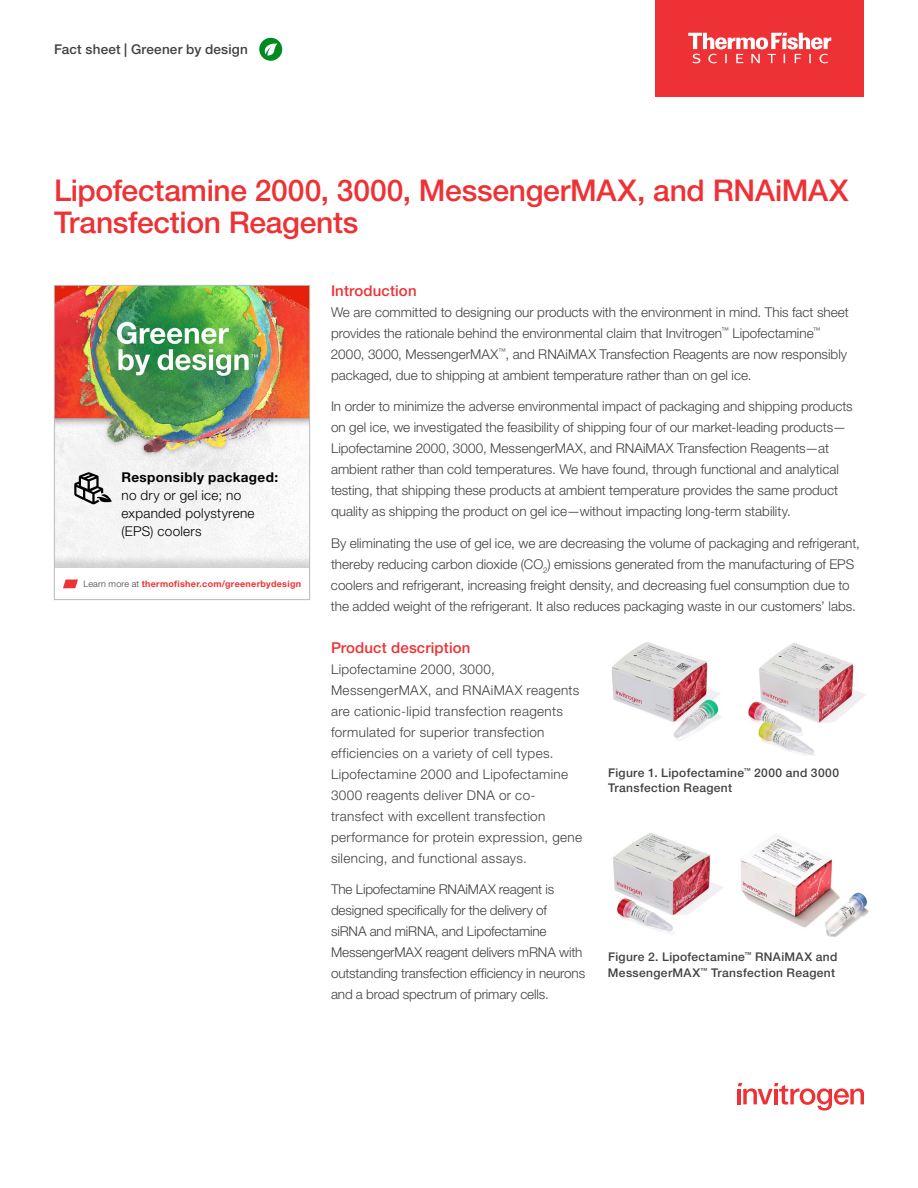
<style>
.page{position:relative;width:918px;height:1188px;background:#fff}
.page>*{position:absolute;margin:0;border:0;box-sizing:border-box;transform-origin:0 0}
.t1{font:500 30px/31.5px "Helvetica Neue LTW1 G";letter-spacing:-.01em;color:#ee3134}
.t2{font:500 15px "Helvetica Neue LTW1 G";letter-spacing:.01em;color:#ee3134}
.t3{font:300 13.5px/21px "Helvetica Neue LTW1 G";color:#414042}
.t4{font:300 13.5px/21px "Helvetica Neue LTW1 G";letter-spacing:.025em;color:#414042}
.t5{font:300 13.5px/18px "Helvetica Neue LTW1 G";letter-spacing:.02em;color:#000}
.t6{font:500 13.5px "Helvetica Neue LTW1 G";letter-spacing:.015em;color:#414042}
.t7{font:700 13.5px "Helvetica Neue LTW1 G";letter-spacing:.03em;color:#000}
.t8{font:500 12px/15.8px "Helvetica Neue LTW1 G";letter-spacing:.03em;color:#414042}
.t9{font:700 9px "Helvetica Neue LTW1 G";letter-spacing:.035em;color:#ee3134}
.s1{font-weight:300;color:#414042}
</style>
<div class="page">
<img style="left:54px;top:285px;width:256px;height:315px">
<div style="left:259px;top:38px;width:23px;height:23px;background:#008a1f;border-radius:50%"></div>
<svg style="left:264px;top:43px;width:13px;height:13px"></svg>
<svg style="left:74px;top:472px;width:38px;height:32px"></svg>
<img style="left:748px;top:644px;width:118px;height:112px">
<img style="left:612px;top:642px;width:109px;height:99px">
<img style="left:741px;top:836px;width:128px;height:101px">
<img style="left:613px;top:833px;width:110px;height:100px">
<svg style="left:738px;top:1083px;width:126px;height:28px"></svg>
<div style="left:656px;top:0;width:208px;height:96px;background:#ee3134"></div>
<svg style="left:688px;top:33px;width:143px;height:30px"></svg>
<p class="t6" style="left:54px;top:41px;width:195px">Fact sheet | Greener by design</p>
<h1 class="t1" style="left:54px;top:175px;width:796px">Lipofectamine 2000, 3000, MessengerMAX, and RNAiMAX<br>Transfection Reagents</h1>
<p class="t7" style="left:122px;top:468px;width:158px">Responsibly packaged:</p>
<p class="t5" style="left:122px;top:486px;width:135px">no dry or gel ice; no expanded polystyrene (EPS) coolers</p>
<p class="t9" style="left:83px;top:578px;width:219px"><span class="s1">Learn more at</span> thermofisher.com/greenerbydesign</p>
<p class="t2" style="left:331px;top:281px;width:87px">Introduction</p>
<p class="t3" style="left:331px;top:301px;width:519px">We are committed to designing our products with the environment in mind. This fact sheet provides the rationale behind the environmental claim that Invitrogen<sup>™</sup> Lipofectamine<sup>™ </sup>2000, 3000, MessengerMAX<sup>™</sup>, and RNAiMAX Transfection Reagents are now responsibly packaged, due to shipping at ambient temperature rather than on gel ice.</p>
<p class="t3" style="left:331px;top:396px;width:523px">In order to minimize the adverse environmental impact of packaging and shipping products on gel ice, we investigated the feasibility of shipping four of our market-leading products— Lipofectamine 2000, 3000, MessengerMAX, and RNAiMAX Transfection Reagents—at ambient rather than cold temperatures. We have found, through functional and analytical testing, that shipping these products at ambient temperature provides the same product quality as shipping the product on gel ice—without impacting long-term stability.</p>
<p class="t3" style="left:331px;top:532px;width:530px">By eliminating the use of gel ice, we are decreasing the volume of packaging and refrigerant, thereby reducing carbon dioxide (CO<sub>2</sub>) emissions generated from the manufacturing of EPS coolers and refrigerant, increasing freight density, and decreasing fuel consumption due to the added weight of the refrigerant. It also reduces packaging waste in our customers’ labs.</p>
<p class="t2" style="left:331px;top:638px;width:141px">Product description</p>
<p class="t4" style="left:331px;top:658px;width:253px">Lipofectamine 2000, 3000, MessengerMAX, and RNAiMAX reagents are cationic-lipid transfection reagents formulated for superior transfection efficiencies on a variety of cell types.<br>Lipofectamine 2000 and Lipofectamine 3000 reagents deliver DNA or co&shy;transfect with excellent transfection performance for protein expression, gene silencing, and functional assays.</p>
<p class="t3" style="left:331px;top:879px;width:256px">The Lipofectamine RNAiMAX reagent is designed specifically for the delivery of siRNA and miRNA, and Lipofectamine MessengerMAX reagent delivers mRNA with outstanding transfection efficiency in neurons and a broad spectrum of primary cells.</p>
<p class="t8" style="left:608px;top:764px;width:233px">Figure 1. Lipofectamine<sup>™</sup> 2000 and 3000<br>Transfection Reagent</p>
<p class="t8" style="left:608px;top:949px;width:231px">Figure 2. Lipofectamine<sup>™</sup> RNAiMAX and<br>MessengerMAX<sup>™</sup> Transfection Reagent</p>
</div>
